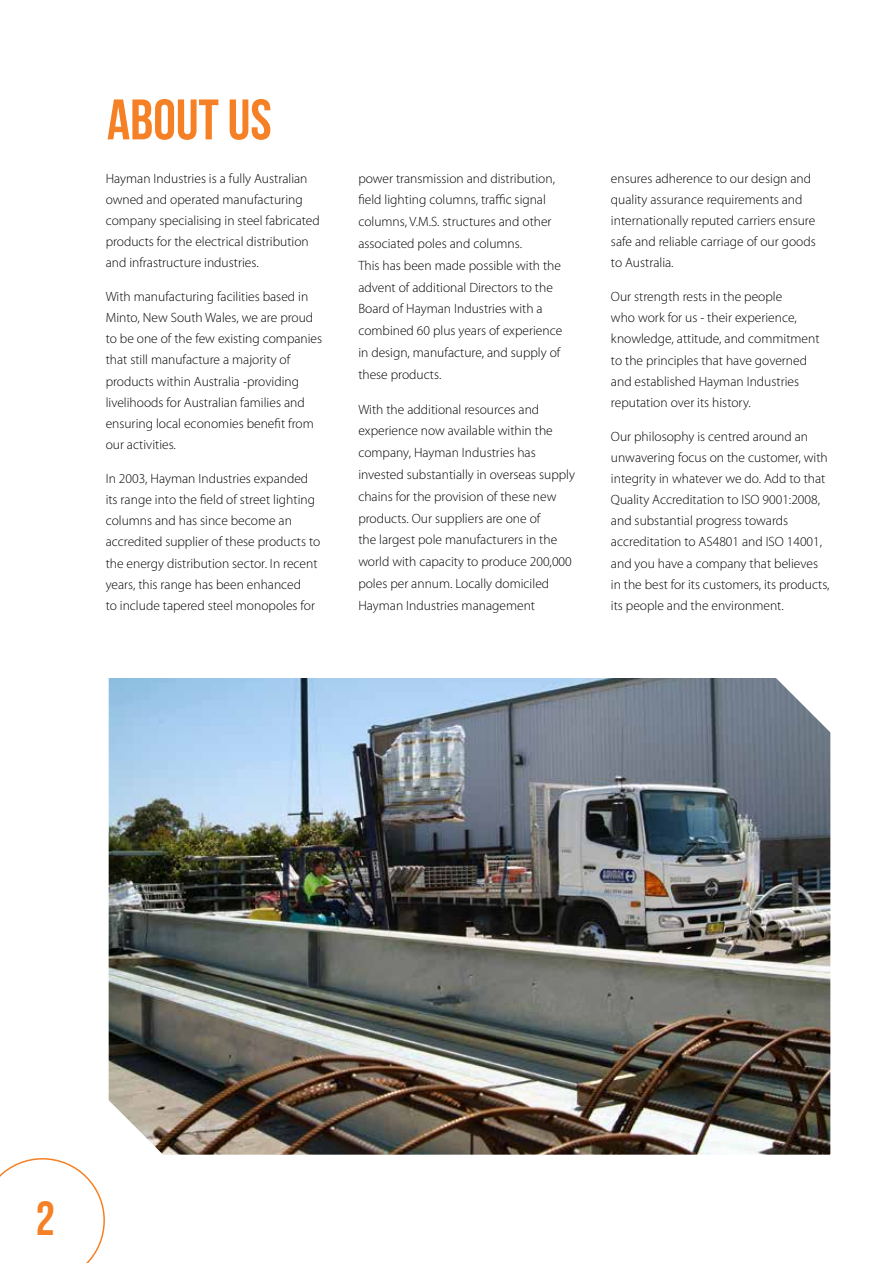
<style>
.page{position:relative;width:893px;height:1263px;background:#fff}
.page>*{position:absolute;margin:0;border:0;box-sizing:border-box;transform-origin:0 0}
.t1{font:57px "Bebas Neue";color:#f58025}
.t2{font:48px "Bebas Neue";color:#f58025}
.t3{font:300 13.5px/21.1px "Myriad Pro";color:#000}
</style>
<div class="page">
<svg style="left:0;top:1158px;width:105px;height:105px"></svg>
<img style="left:104px;top:678px;width:727px;height:481px">
<h1 class="t1" style="left:107px;top:88px;width:166px">ABOUT US</h1>
<p class="t3" style="left:106px;top:167px;width:216px">Hayman Industries is a fully Australian owned and operated manufacturing company specialising in steel fabricated products for the electrical distribution and infrastructure industries.</p>
<p class="t3" style="left:106px;top:286px;width:218px">With manufacturing facilities based in Minto, New South Wales, we are proud to be one of the few existing companies that still manufacture a majority of products within Australia -providing livelihoods for Australian families and ensuring local economies benefit from our activities.</p>
<p class="t3" style="left:106px;top:468px;width:216px">In 2003, Hayman Industries expanded its range into the field of street lighting columns and has since become an accredited supplier of these products to the energy distribution sector. In recent years, this range has been enhanced<br>to include tapered steel monopoles for</p>
<p class="t3" style="left:358px;top:167px;width:205px;line-height:21.8px">power transmission and distribution, field lighting columns, traffic signal columns, V.M.S. structures and other associated poles and columns.<br>This has been made possible with the advent of additional Directors to the Board of Hayman Industries with a combined 60 plus years of experience in design, manufacture, and supply of these products.</p>
<p class="t3" style="left:358px;top:398px;width:218px;line-height:21.8px">With the additional resources and experience now available within the company, Hayman Industries has invested substantially in overseas supply chains for the provision of these new products. Our suppliers are one of<br>the largest pole manufacturers in the world with capacity to produce 200,000 poles per annum. Locally domiciled Hayman Industries management</p>
<p class="t3" style="left:611px;top:167px;width:206px">ensures adherence to our design and quality assurance requirements and internationally reputed carriers ensure safe and reliable carriage of our goods to Australia.</p>
<p class="t3" style="left:611px;top:286px;width:210px">Our strength rests in the people<br>who work for us - their experience, knowledge, attitude, and commitment to the principles that have governed and established Hayman Industries reputation over its history.</p>
<p class="t3" style="left:611px;top:425px;width:220px">Our philosophy is centred around an unwavering focus on the customer, with integrity in whatever we do. Add to that Quality Accreditation to ISO 9001:2008, and substantial progress towards accreditation to AS4801 and ISO 14001, and you have a company that believes in the best for its customers, its products, its people and the environment.</p>
<h2 class="t2" style="left:36px;top:1192px;width:21px">2</h2>
</div>
